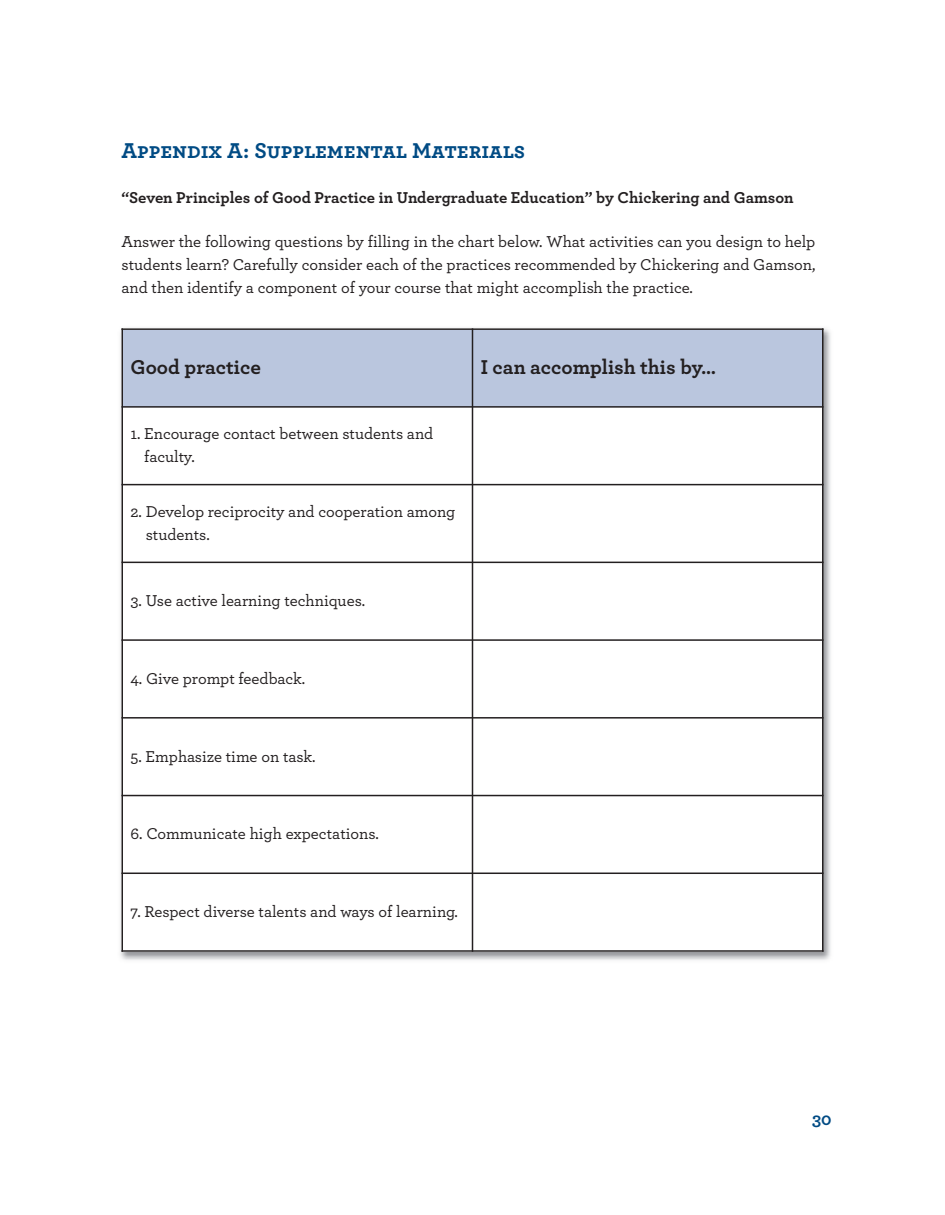
<style>
.page{position:relative;width:945px;height:1215px;background:#fff}
.page>*{position:absolute;margin:0;border:0;box-sizing:border-box;transform-origin:0 0}
.t1{font:22.5px "Archer Bold SC";color:#004b84}
.t2{font:700 21px "Archer";color:#231f20}
.t3{font:700 18px "Archer";color:#004b84}
.t4{font:500 16.5px/22.5px "Archer";color:#231f20}
.t5{font:700 16.5px "Archer";color:#231f20}
</style>
<div class="page">
<img style="left:120px;top:328px;width:711px;height:632px">
<div style="left:123px;top:330px;width:349px;height:76px;background:#bac6de"></div>
<div style="left:473px;top:330px;width:349px;height:76px;background:#bac6de"></div>
<div style="left:122px;top:407px;width:350px;height:78px;background:#fff"></div>
<div style="left:472px;top:407px;width:352px;height:78px;background:#fff"></div>
<div style="left:122px;top:485px;width:350px;height:77px;background:#fff"></div>
<div style="left:472px;top:485px;width:352px;height:77px;background:#fff"></div>
<div style="left:122px;top:562px;width:350px;height:78px;background:#fff"></div>
<div style="left:472px;top:562px;width:352px;height:78px;background:#fff"></div>
<div style="left:122px;top:640px;width:350px;height:78px;background:#fff"></div>
<div style="left:472px;top:640px;width:352px;height:78px;background:#fff"></div>
<div style="left:122px;top:718px;width:350px;height:78px;background:#fff"></div>
<div style="left:472px;top:718px;width:352px;height:78px;background:#fff"></div>
<div style="left:122px;top:796px;width:350px;height:77px;background:#fff"></div>
<div style="left:472px;top:796px;width:352px;height:77px;background:#fff"></div>
<div style="left:122px;top:873px;width:350px;height:79px;background:#fff"></div>
<div style="left:472px;top:873px;width:352px;height:79px;background:#fff"></div>
<hr style="left:122px;top:328px;width:1px;height:624px;background:#231f20">
<hr style="left:472px;top:328px;width:1px;height:624px;background:#231f20">
<hr style="left:822px;top:328px;width:2px;height:624px;background:#231f20">
<hr style="left:122px;top:328px;width:702px;height:2px;background:#231f20">
<hr style="left:122px;top:406px;width:702px;height:2px;background:#231f20">
<hr style="left:122px;top:484px;width:702px;height:1px;background:#231f20">
<hr style="left:122px;top:562px;width:702px;height:1px;background:#231f20">
<hr style="left:122px;top:639px;width:702px;height:2px;background:#231f20">
<hr style="left:122px;top:717px;width:702px;height:2px;background:#231f20">
<hr style="left:122px;top:795px;width:702px;height:1px;background:#231f20">
<hr style="left:122px;top:873px;width:702px;height:1px;background:#231f20">
<hr style="left:122px;top:950px;width:702px;height:2px;background:#231f20">
<h1 class="t1" style="left:122px;top:143px;width:405px">Appendix A: Supplemental Materials</h1>
<p class="t5" style="left:122px;top:192px;width:674px">“Seven Principles of Good Practice in Undergraduate Education” by Chickering and Gamson</p>
<p class="t4" style="left:122px;top:232px;width:696px;text-align:justify">Answer the following questions by filling in the chart below. What activities can you design to help students learn? Carefully consider each of the practices recommended by Chickering and Gamson, and then identify a component of your course that might accomplish the practice.</p>
<p class="t2" style="left:130px;top:361px;width:132px">Good practice</p>
<p class="t2" style="left:481px;top:361px;width:237px">I can accomplish this by…</p>
<p class="t4" style="left:144px;top:424px;width:291px;text-indent:-14px">1. Encourage contact between students and faculty.</p>
<p class="t4" style="left:146px;top:502px;width:311px;text-indent:-15px">2. Develop reciprocity and cooperation among students.</p>
<p class="t4" style="left:130px;top:591px;width:236px">3. Use active learning techniques.</p>
<p class="t4" style="left:130px;top:669px;width:176px">4. Give prompt feedback.</p>
<p class="t4" style="left:130px;top:747px;width:187px">5. Emphasize time on task.</p>
<p class="t4" style="left:130px;top:824px;width:250px">6. Communicate high expectations.</p>
<p class="t4" style="left:130px;top:902px;width:329px">7. Respect diverse talents and ways of learning.</p>
<p class="t3" style="left:812px;top:1113px;width:21px">30</p>
</div>
